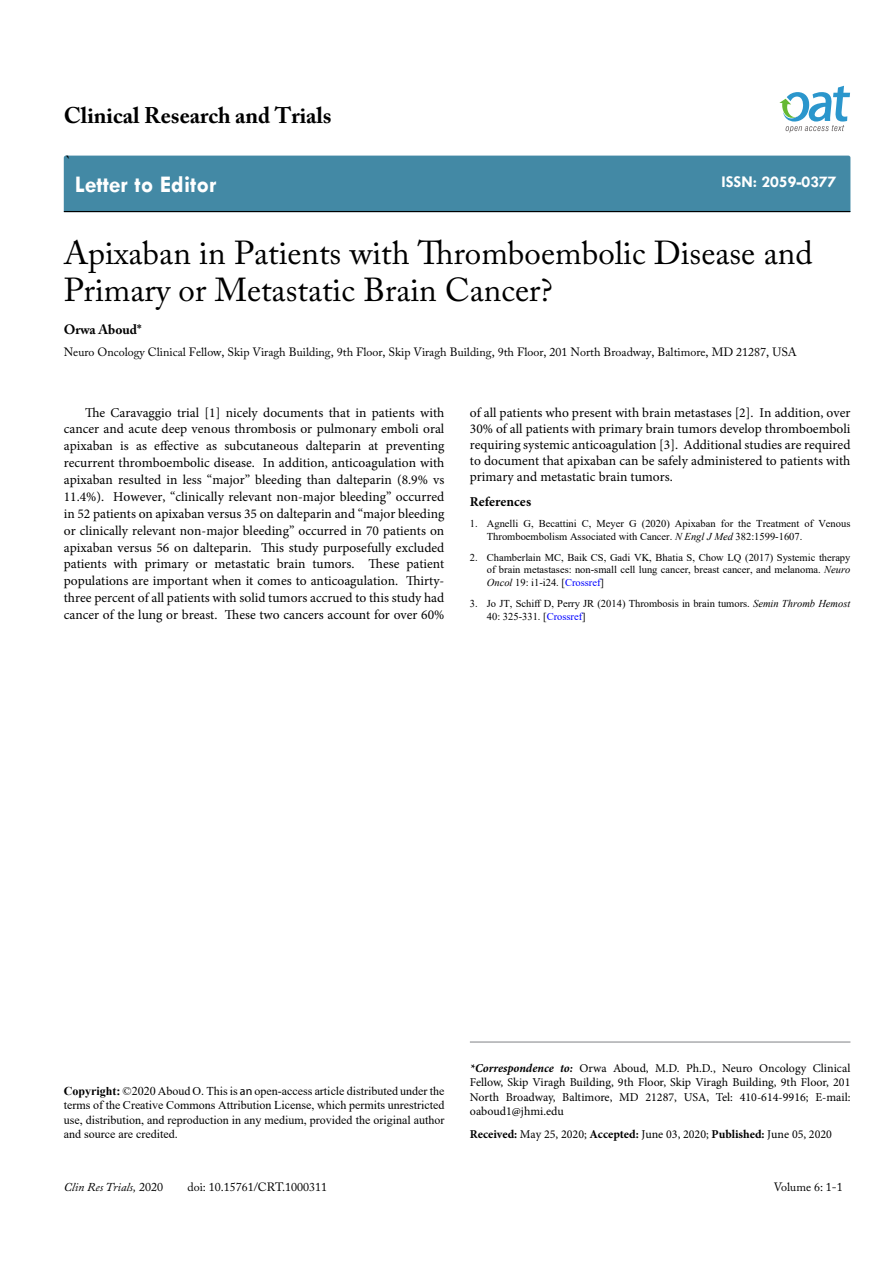
<style>
.page{position:relative;width:893px;height:1263px;background:#fff}
.page>*{position:absolute;margin:0;border:0;box-sizing:border-box;transform-origin:0 0}
.t1{font:33px/37.5px "Adobe Caslon Pro";color:#000}
.t2{font:700 24px "Tw Cen";color:#fff}
.t3{font:700 22.5px "Adobe Caslon Pro";color:#000}
.t4{font:18px "Times New Roman";color:#000}
.t5{font:700 16.5px "Tw Cen";color:#fff}
.t6{font:13.5px/16.8px "Minion Pro";color:#000;text-align:justify}
.t7{font:700 13.5px "Adobe Caslon Pro";color:#000}
.t8{font:700 13.5px "Minion Pro";letter-spacing:.005em;color:#000}
.t9{font:12px/14.4px "Minion Pro";color:#000;text-align:justify}
.t10{font:12px/14.4px "Times New Roman";color:#000;text-align:justify}
.t11{font:12px "Adobe Caslon Pro";color:#000}
.t12{font:italic 12px "Adobe Caslon Pro";color:#000}
.t13{font:10.5px/12.6px "Times New Roman";color:#000}
.s1{font-style:italic}
.s2{color:#00f}
.s3{font-weight:700}
.s4{font-family:"Myriad Pro"}
.s5{font-style:normal}
.s6{font-weight:700;font-style:italic}
</style>
<div class="page">
<div style="left:64px;top:156px;width:786px;height:55px;background:#4389a5"></div>
<hr style="left:64px;top:211px;width:786px;height:1px;background:#000">
<svg style="left:779px;top:86px;width:71px;height:47px"></svg>
<hr style="left:470px;top:1042px;width:380px;height:1px;background:#808285">
<h3 class="t3" style="left:64px;top:102px;width:269px">Clinical Research and Trials</h3>
<h3 class="t4" style="left:65px;top:149px;width:7px">`</h3>
<h2 class="t2" style="left:75px;top:170px;width:143px">Letter to Editor</h2>
<p class="t5" style="left:721px;top:172px;width:117px">ISSN: 2059-0377</p>
<h1 class="t1" style="left:64px;top:233px;width:750px">Apixaban in Patients with Thromboembolic Disease and<br>Primary or Metastatic Brain Cancer?</h1>
<p class="t7" style="left:64px;top:322px;width:79px">Orwa Aboud*</p>
<p class="t11" style="left:64px;top:345px;width:734px">Neuro Oncology Clinical Fellow, Skip Viragh Building, 9th Floor, Skip Viragh Building, 9th Floor, 201 North Broadway, Baltimore, MD 21287, USA</p>
<p class="t6" style="left:64px;top:404px;width:382px;text-indent:21px">The Caravaggio trial [1] nicely documents that in patients with cancer and acute deep venous thrombosis or pulmonary emboli oral apixaban is as effective as subcutaneous dalteparin at preventing recurrent thromboembolic disease. In addition, anticoagulation with apixaban resulted in less “major” bleeding than dalteparin (8.9% vs 11.4%). However, “clinically relevant non-major bleeding” occurred in 52 patients on apixaban versus 35 on dalteparin and “major bleeding or clinically relevant non-major bleeding” occurred in 70 patients on apixaban versus 56 on dalteparin. This study purposefully excluded patients with primary or metastatic brain tumors. These patient populations are important when it comes to anticoagulation. Thirty&shy;three percent of all patients with solid tumors accrued to this study had cancer of the lung or breast. These two cancers account for over 60%</p>
<p class="t6" style="left:470px;top:404px;width:382px;line-height:16.2px">of all patients who present with brain metastases [2]. In addition, over 30% of all patients with primary brain tumors develop thromboemboli requiring systemic anticoagulation [3]. Additional studies are required to document that apixaban can be safely administered to patients with primary and metastatic brain tumors.</p>
<p class="t8" style="left:470px;top:492px;width:63px">References</p>
<p class="t13" style="left:487px;top:517px;width:365px;text-indent:-17px">1. Agnelli G, Becattini C, Meyer G (2020) Apixaban for the Treatment of Venous<br>Thromboembolism Associated with Cancer. <span class="s1">N Engl J Med</span> 382:1599-1607.</p>
<p class="t13" style="left:487px;top:551px;width:365px;text-align:justify;text-indent:-17px">2. Chamberlain MC, Baik CS, Gadi VK, Bhatia S, Chow LQ (2017) Systemic therapy of brain metastases: non-small cell lung cancer, breast cancer, and melanoma. <span class="s1">Neuro Oncol</span> 19: i1-i24. [<span class="s2">Crossref</span>]</p>
<p class="t13" style="left:487px;top:597px;width:365px;text-indent:-17px">3. Jo JT, Schiff D, Perry JR (2014) Thrombosis in brain tumors. <span class="s1">Semin Thromb Hemost<br></span>40: 325-331. [<span class="s2">Crossref</span>]</p>
<p class="t10" style="left:64px;top:1083px;width:382px"><span class="s3">Copyright:</span> ©2020 Aboud O. This is <span class="s4">an</span> open-access article distributed under the terms of the Creative Commons Attribution License, which permits unrestricted use, distribution, and reproduction in any medium, provided the original author and source are credited.</p>
<p class="t12" style="left:64px;top:1180px;width:101px">Clin Res Trials, <span class="s5">2020</span></p>
<p class="t11" style="left:188px;top:1180px;width:141px">doi: 10.15761/CRT.1000311</p>
<p class="t9" style="left:470px;top:1061px;width:382px"><span class="s6">*Correspondence to:</span> Orwa Aboud, M.D. Ph.D., Neuro Oncology Clinical Fellow, Skip Viragh Building, 9th Floor, Skip Viragh Building, 9th Floor, 201<br>North Broadway, Baltimore, MD 21287, USA, Tel: 410-614-9916; E-mail: oaboud1@jhmi.edu</p>
<p class="t9" style="left:470px;top:1127px;width:364px"><span class="s3">Received:</span> May 25, 2020; <span class="s3">Accepted:</span> June 03, 2020; <span class="s3">Published:</span> June 05, 2020</p>
<p class="t11" style="left:774px;top:1180px;width:71px">Volume 6: 1-1</p>
</div>
